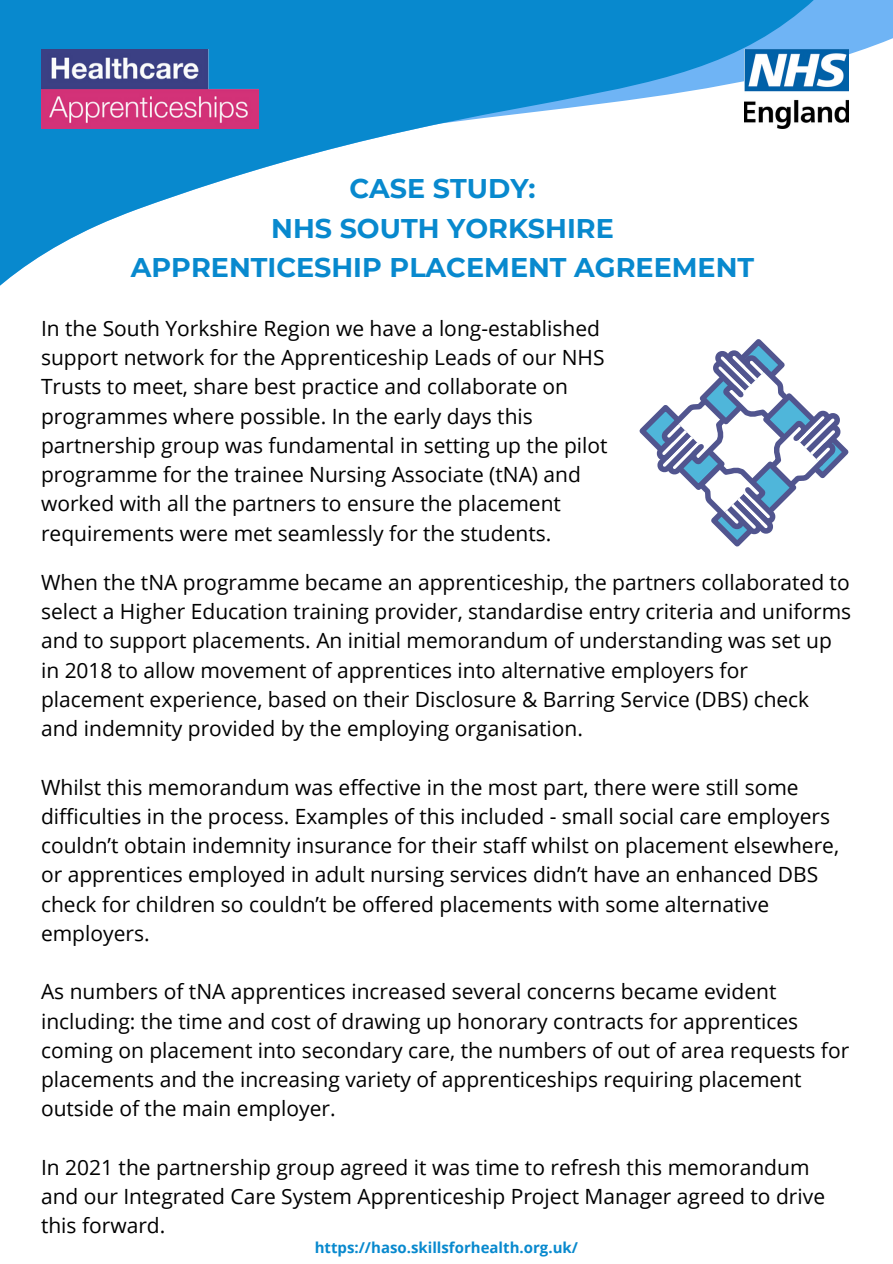
<style>
.page{position:relative;width:893px;height:1264px;background:#fff}
.page>*{position:absolute;margin:0;border:0;box-sizing:border-box;transform-origin:0 0}
.t1{font:700 27px "Montserrat";color:#0889ce}
.t2{font:21px/29.2px "Open Sans";color:#000}
.t3{font:700 15px "Open Sans";color:#0889ce}
</style>
<div class="page">
<svg style="left:856px;top:0;width:36px;height:52px;background:#81bdf6"></svg>
<svg style="left:0;top:0;width:856px;height:286px"></svg>
<img style="left:41px;top:50px;width:217px;height:79px">
<hr style="left:773px;top:232px;width:119px;height:2px;background:#fff">
<img style="left:744px;top:50px;width:104px;height:79px">
<svg style="left:639px;top:339px;width:209px;height:208px"></svg>
<p class="t1" style="left:349px;top:172px;width:188px">CASE STUDY:</p>
<p class="t1" style="left:271px;top:212px;width:344px">NHS SOUTH YORKSHIRE</p>
<p class="t1" style="left:131px;top:251px;width:624px">APPRENTICESHIP PLACEMENT AGREEMENT</p>
<p class="t2" style="left:41px;top:313px;width:568px">In the South Yorkshire Region we have a long-established support network for the Apprenticeship Leads of our NHS Trusts to meet, share best practice and collaborate on programmes where possible. In the early days this partnership group was fundamental in setting up the pilot programme for the trainee Nursing Associate (tNA) and worked with all the partners to ensure the placement requirements were met seamlessly for the students.</p>
<p class="t2" style="left:41px;top:567px;width:811px">When the tNA programme became an apprenticeship, the partners collaborated to select a Higher Education training provider, standardise entry criteria and uniforms and to support placements. An initial memorandum of understanding was set up in 2018 to allow movement of apprentices into alternative employers for placement experience, based on their Disclosure &amp; Barring Service (DBS) check and indemnity provided by the employing organisation.</p>
<p class="t2" style="left:41px;top:771px;width:799px">Whilst this memorandum was effective in the most part, there were still some difficulties in the process. Examples of this included - small social care employers couldn’t obtain indemnity insurance for their staff whilst on placement elsewhere, or apprentices employed in adult nursing services didn’t have an enhanced DBS check for children so couldn’t be offered placements with some alternative employers.</p>
<p class="t2" style="left:41px;top:976px;width:809px">As numbers of tNA apprentices increased several concerns became evident including: the time and cost of drawing up honorary contracts for apprentices coming on placement into secondary care, the numbers of out of area requests for placements and the increasing variety of apprenticeships requiring placement outside of the main employer.</p>
<p class="t2" style="left:41px;top:1151px;width:785px">In 2021 the partnership group agreed it was time to refresh this memorandum and our Integrated Care System Apprenticeship Project Manager agreed to drive this forward.</p>
<p class="t3" style="left:314px;top:1237px;width:265px">https://haso.skillsforhealth.org.uk/</p>
</div>
